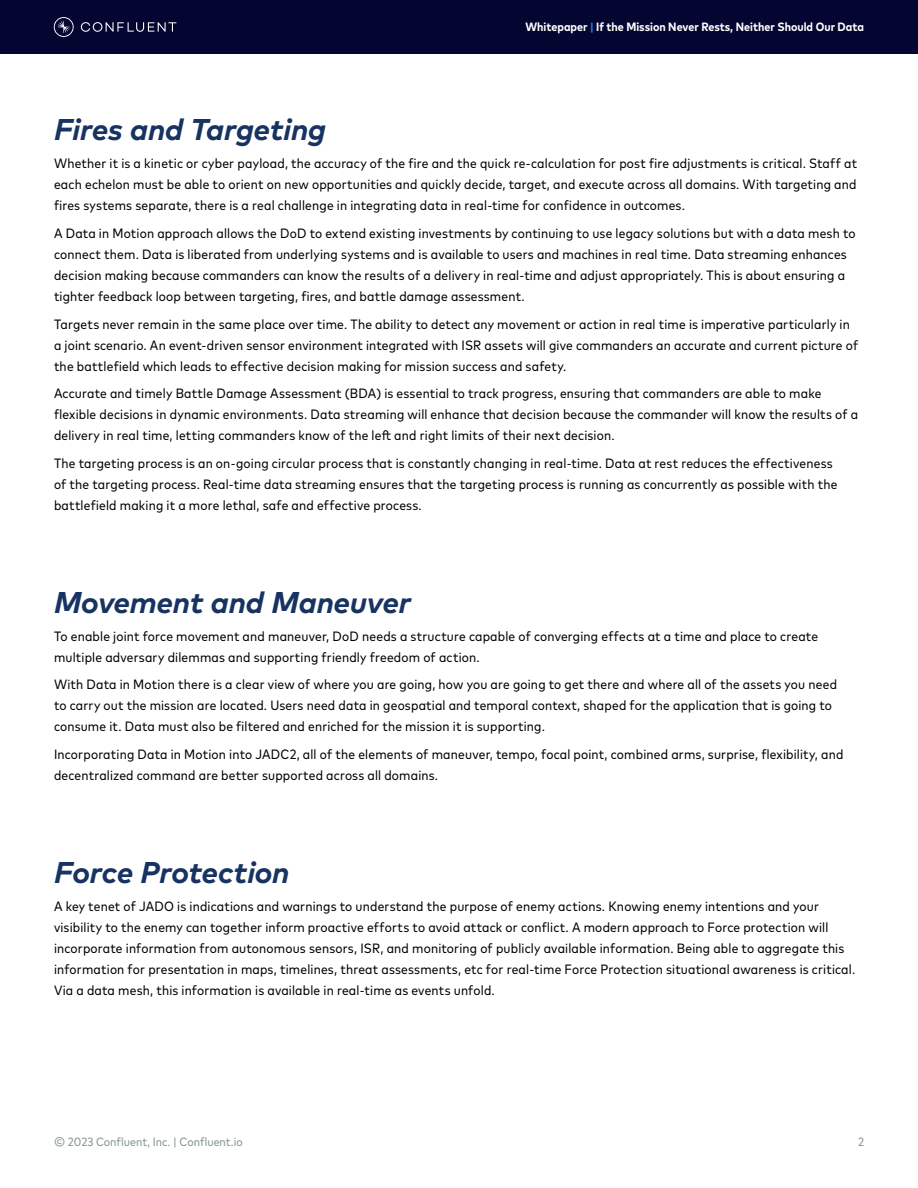
<style>
.page{position:relative;width:918px;height:1188px;background:#fff}
.page>*{position:absolute;margin:0;border:0;box-sizing:border-box;transform-origin:0 0}
.t1{font:italic 700 30px "Mark Pro";letter-spacing:-.005em;color:#173361}
.t2{font:condensed 13.5px/21px "Mark Pro";letter-spacing:.015em;color:#000}
.t3{font:700 condensed 12px "Mark Pro";color:#fff}
.t4{font:condensed 12px "Mark Pro";color:#829494}
.s1{color:#197eed}
</style>
<div class="page">
<div style="left:0;top:0;width:918px;height:54px;background:#040531"></div>
<svg style="left:81px;top:22px;width:95px;height:10px"></svg>
<svg style="left:54px;top:17px;width:20px;height:20px"></svg>
<p class="t3" style="left:525px;top:17px;width:340px">Whitepaper <span class="s1">|</span> If the Mission Never Rests, Neither Should Our Data</p>
<h1 class="t1" style="left:54px;top:107px;width:274px">Fires and Targeting</h1>
<p class="t2" style="left:54px;top:152px;width:805px;text-align:justify">Whether it is a kinetic or cyber payload, the accuracy of the fire and the quick re-calculation for post fire adjustments is critical. Staff at each echelon must be able to orient on new opportunities and quickly decide, target, and execute across all domains. With targeting and fires systems separate, there is a real challenge in integrating data in real-time for confidence in outcomes.</p>
<p class="t2" style="left:54px;top:222px;width:803px">A Data in Motion approach allows the DoD to extend existing investments by continuing to use legacy solutions but with a data mesh to connect them. Data is liberated from underlying systems and is available to users and machines in real time. Data streaming enhances decision making because commanders can know the results of a delivery in real-time and adjust appropriately. This is about ensuring a tighter feedback loop between targeting, fires, and battle damage assessment.</p>
<p class="t2" style="left:54px;top:312px;width:806px">Targets never remain in the same place over time. The ability to detect any movement or action in real time is imperative particularly in a joint scenario. An event-driven sensor environment integrated with ISR assets will give commanders an accurate and current picture of the battlefield which leads to effective decision making for mission success and safety.</p>
<p class="t2" style="left:54px;top:382px;width:806px">Accurate and timely Battle Damage Assessment (BDA) is essential to track progress, ensuring that commanders are able to make flexible decisions in dynamic environments. Data streaming will enhance that decision because the commander will know the results of a delivery in real time, letting commanders know of the left and right limits of their next decision.</p>
<p class="t2" style="left:54px;top:452px;width:785px">The targeting process is an on-going circular process that is constantly changing in real-time. Data at rest reduces the effectiveness of the targeting process. Real-time data streaming ensures that the targeting process is running as concurrently as possible with the battlefield making it a more lethal, safe and effective process.</p>
<h1 class="t1" style="left:54px;top:579px;width:358px">Movement and Maneuver</h1>
<p class="t2" style="left:54px;top:624px;width:766px">To enable joint force movement and maneuver, DoD needs a structure capable of converging effects at a time and place to create multiple adversary dilemmas and supporting friendly freedom of action.</p>
<p class="t2" style="left:54px;top:673px;width:785px">With Data in Motion there is a clear view of where you are going, how you are going to get there and where all of the assets you need to carry out the mission are located. Users need data in geospatial and temporal context, shaped for the application that is going to consume it. Data must also be filtered and enriched for the mission it is supporting.</p>
<p class="t2" style="left:54px;top:743px;width:791px">Incorporating Data in Motion into JADC2, all of the elements of maneuver, tempo, focal point, combined arms, surprise, flexibility, and decentralized command are better supported across all domains.</p>
<h1 class="t1" style="left:54px;top:849px;width:237px">Force Protection</h1>
<p class="t2" style="left:54px;top:894px;width:803px">A key tenet of JADO is indications and warnings to understand the purpose of enemy actions. Knowing enemy intentions and your visibility to the enemy can together inform proactive efforts to avoid attack or conflict. A modern approach to Force protection will incorporate information from autonomous sensors, ISR, and monitoring of publicly available information. Being able to aggregate this information for presentation in maps, timelines, threat assessments, etc for real-time Force Protection situational awareness is critical.<br>Via a data mesh, this information is available in real-time as events unfold.</p>
<p class="t4" style="left:54px;top:1133px;width:190px">© 2023 Confluent, Inc. | Confluent.io</p>
<p class="t4" style="left:858px;top:1133px;width:7px">2</p>
</div>
